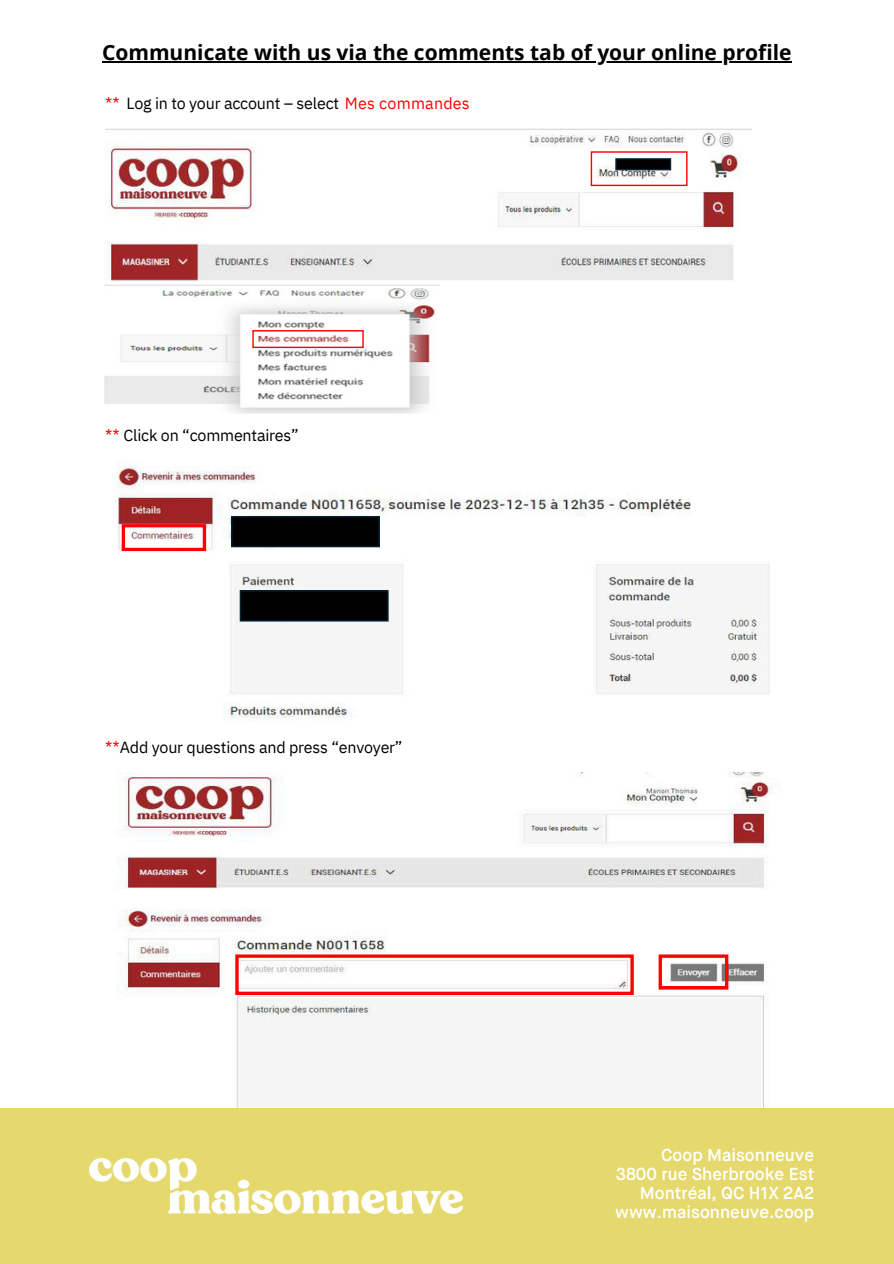
<style>
.page{position:relative;width:894px;height:1264px;background:#fff}
.page>*{position:absolute;margin:0;border:0;box-sizing:border-box;transform-origin:0 0}
.t1{font:700 21px "Open Sans";color:#000}
.t2{font:600 17.25px/19.2px "Maison Neue";color:#fff;text-align:right}
.t3{font:16.05px "IBM Plex Sans";letter-spacing:-.015em;color:#000}
.s1{color:#f00}
</style>
<div class="page">
<img style="left:105px;top:128px;width:646px;height:153px">
<img style="left:105px;top:284px;width:334px;height:130px">
<img style="left:116px;top:465px;width:653px;height:254px">
<img style="left:122px;top:772px;width:651px;height:336px">
<div style="left:122px;top:524px;width:84px;height:27px;border:3px solid #f00"></div>
<svg style="left:231px;top:516px;width:149px;height:31px;background:#000304"></svg>
<svg style="left:240px;top:590px;width:148px;height:31px;background:#000204"></svg>
<div style="left:252px;top:330px;width:111px;height:18px;border:1px solid #f00"></div>
<div style="left:235px;top:954px;width:398px;height:41px;border:3px solid #f00"></div>
<div style="left:590px;top:151px;width:97px;height:35px;border:1px solid #f00"></div>
<div style="left:616px;top:159px;width:54px;height:11px;background:#000"></div>
<div style="left:615px;top:158px;width:56px;height:12px;border:1px solid #042433"></div>
<div style="left:658px;top:954px;width:70px;height:35px;border:3px solid #f00"></div>
<div style="left:0;top:1108px;width:893px;height:155px;background:#e5d86c"></div>
<img style="left:89px;top:1158px;width:373px;height:55px">
<hr style="left:102px;top:61px;width:689px;height:1px;background:#000">
<p class="t1" style="left:102px;top:38px;width:691px">Communicate with us via the comments tab of your online profile</p>
<p class="t3" style="left:105px;top:92px;width:366px"><span class="s1">**</span> Log in to your account – select <span class="s1">Mes commandes</span></p>
<p class="t3" style="left:105px;top:424px;width:195px"><span class="s1">**</span> Click on “commentaires”</p>
<p class="t3" style="left:105px;top:736px;width:299px"><span class="s1">**</span>Add your questions and press “envoyer”</p>
<p class="t2" style="left:615px;top:1146px;width:200px">Coop Maisonneuve<br>3800 rue Sherbrooke Est<br>Montréal, QC H1X 2A2 www.maisonneuve.coop</p>
</div>
